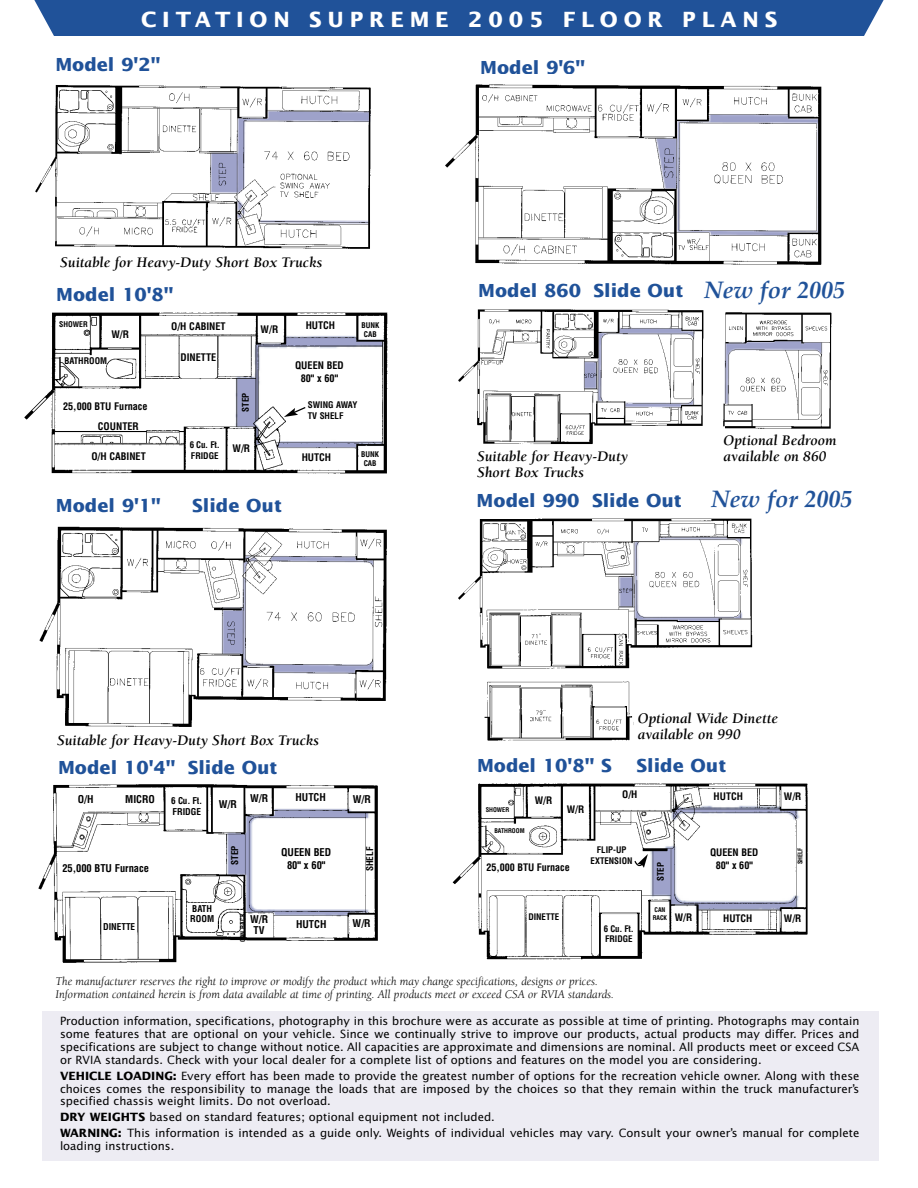
<style>
.page{position:relative;width:918px;height:1188px;background:#fff}
.page>*{position:absolute;margin:0;border:0;box-sizing:border-box;transform-origin:0 0}
.t1{font:700 21px "Lucida Sans";letter-spacing:.275em;color:#fff}
.t2{font:700 18px "Lucida Sans";color:#205299}
.t3{font:italic 700 15px/16.5px "Berkeley";color:#000}
.t4{font:italic 12px/13.5px "Berkeley";color:#000}
.t5{font:11.4px/12.9px "Lucida Sans";color:#000;text-align:justify}
.t6{font:700 condensed 10.5px/13.2px "Helvetica";color:#000;text-align:center}
.t7{font:700 condensed 10.2px/12.6px "Helvetica";color:#000;text-align:center}
.t8{font:700 condensed 9.15px/11.1px "Helvetica";color:#000}
.t9{font:700 condensed 9px/10.8px "Helvetica";color:#000}
.t10{font:700 condensed 8.85px/10.6px "Helvetica";color:#000}
.t11{font:700 condensed 7.65px/9.1px "Helvetica";color:#000;text-align:center}
.t12{font:700 condensed 6.6px "Helvetica";color:#000}
.t13{font:700 condensed 6.3px "Helvetica";color:#000}
.s1{font-family:"Palatino";font-style:italic;font-size:24px}
.s2{font-weight:700}
</style>
<div class="page">
<img style="left:38px;top:784px;width:340px;height:179px">
<img style="left:24px;top:312px;width:364px;height:162px">
<div style="left:34px;top:0;width:850px;height:36px;background:#205299"></div>
<svg style="left:284px;top:406px;width:23px;height:11px"></svg>
<img style="left:452px;top:783px;width:356px;height:177px">
<svg style="left:633px;top:854px;width:15px;height:14px"></svg>
<div style="left:42px;top:1012px;width:837px;height:149px;background:#edecf3"></div>
<img style="left:723px;top:312px;width:109px;height:117px">
<img style="left:458px;top:309px;width:246px;height:136px">
<img style="left:458px;top:518px;width:295px;height:223px">
<img style="left:445px;top:84px;width:377px;height:181px">
<img style="left:39px;top:526px;width:348px;height:201px">
<img style="left:35px;top:85px;width:336px;height:164px">
<div style="left:634px;top:718px;width:94px;height:22px;background:#fff"></div>
<div style="left:637px;top:649px;width:53px;height:24px;background:#fff"></div>
<h1 class="t1" style="left:141px;top:10px;width:637px">CITATION SUPREME 2005 FLOOR PLANS</h1>
<h2 class="t2" style="left:480px;top:60px;width:106px">Model 9'6"</h2>
<h2 class="t2" style="left:55px;top:57px;width:106px">Model 9'2"</h2>
<h3 class="t3" style="left:60px;top:255px;width:264px">Suitable for Heavy-Duty Short Box Trucks</h3>
<h2 class="t2" style="left:56px;top:287px;width:119px">Model 10'8"</h2>
<p class="t11" style="left:59px;top:320px;width:30px">SHOWER</p>
<p class="t7" style="left:111px;top:329px;width:19px">W/R</p>
<p class="t9" style="left:64px;top:356px;width:44px">BATHROOM</p>
<p class="t7" style="left:171px;top:321px;width:56px">O/H CABINET</p>
<p class="t7" style="left:181px;top:352px;width:37px">DINETTE</p>
<p class="t7" style="left:261px;top:324px;width:19px">W/R</p>
<p class="t7" style="left:63px;top:400px;width:86px">25,000 BTU Furnace</p>
<p class="t7" style="left:98px;top:420px;width:42px">COUNTER</p>
<p class="t7" style="left:91px;top:451px;width:56px">O/H CABINET</p>
<p class="t9" style="left:190px;top:441px;width:32px">6 Cu. Ft.<br>FRIDGE</p>
<p class="t9" style="left:241px;top:412px;width:20px;rotate:-90deg">STEP</p>
<p class="t7" style="left:233px;top:443px;width:19px">W/R</p>
<h2 class="t2" style="left:56px;top:498px;width:106px">Model 9'1"</h2>
<h2 class="t2" style="left:192px;top:498px;width:91px">Slide Out</h2>
<p class="t7" style="left:306px;top:320px;width:31px">HUTCH</p>
<p class="t11" style="left:361px;top:322px;width:19px">BUNK<br>CAB</p>
<p class="t7" style="left:295px;top:360px;width:50px">QUEEN BED<br>80" x 60"</p>
<p class="t9" style="left:308px;top:401px;width:51px;line-height:10.2px">SWING AWAY<br>TV SHELF</p>
<p class="t7" style="left:302px;top:452px;width:31px">HUTCH</p>
<p class="t11" style="left:361px;top:450px;width:19px">BUNK<br>CAB</p>
<h3 class="t3" style="left:57px;top:734px;width:264px">Suitable for Heavy-Duty Short Box Trucks</h3>
<h2 class="t2" style="left:478px;top:284px;width:369px">Model 860 Slide Out <span class="s1">New for 2005</span></h2>
<h3 class="t3" style="left:477px;top:449px;width:152px">Suitable for Heavy-Duty<br>Short Box Trucks</h3>
<h3 class="t3" style="left:724px;top:433px;width:114px">Optional Bedroom available on 860</h3>
<h2 class="t2" style="left:477px;top:493px;width:377px">Model 990 Slide Out <span class="s1">New for 2005</span></h2>
<h3 class="t3" style="left:638px;top:711px;width:142px">Optional Wide Dinette available on 990</h3>
<h2 class="t2" style="left:58px;top:760px;width:221px">Model 10'4" Slide Out</h2>
<h2 class="t2" style="left:477px;top:758px;width:136px">Model 10'8" S</h2>
<h2 class="t2" style="left:637px;top:758px;width:91px">Slide Out</h2>
<p class="t6" style="left:78px;top:793px;width:17px">O/H</p>
<p class="t6" style="left:125px;top:793px;width:31px">MICRO</p>
<p class="t8" style="left:171px;top:796px;width:33px">6 Cu. Ft.<br>FRIDGE</p>
<p class="t6" style="left:219px;top:799px;width:20px">W/R</p>
<p class="t6" style="left:296px;top:792px;width:32px">HUTCH</p>
<p class="t6" style="left:250px;top:792px;width:20px">W/R</p>
<p class="t6" style="left:353px;top:793px;width:20px">W/R</p>
<p class="t13" style="left:486px;top:807px;width:25px">SHOWER</p>
<p class="t13" style="left:494px;top:828px;width:32px">BATHROOM</p>
<p class="t7" style="left:535px;top:795px;width:19px">W/R</p>
<p class="t7" style="left:567px;top:804px;width:19px">W/R</p>
<p class="t7" style="left:622px;top:789px;width:17px">O/H</p>
<p class="t7" style="left:714px;top:791px;width:31px">HUTCH</p>
<p class="t7" style="left:784px;top:791px;width:19px">W/R</p>
<p class="t6" style="left:62px;top:863px;width:88px">25,000 BTU Furnace</p>
<p class="t8" style="left:103px;top:922px;width:34px">DINETTE</p>
<p class="t8" style="left:190px;top:904px;width:25px;line-height:10.5px">BATH<br>ROOM</p>
<p class="t8" style="left:230px;top:865px;width:21px;rotate:-90deg">STEP</p>
<p class="t8" style="left:365px;top:871px;width:26px;rotate:-90deg">SHELF</p>
<p class="t6" style="left:281px;top:846px;width:52px">QUEEN BED<br>80" x 60"</p>
<p class="t12" style="left:240px;top:942px;width:30px;rotate:-90deg">CAN RACK</p>
<p class="t6" style="left:250px;top:915px;width:20px;line-height:10.5px">W/R<br>TV</p>
<p class="t6" style="left:296px;top:918px;width:32px">HUTCH</p>
<p class="t6" style="left:353px;top:918px;width:20px">W/R</p>
<p class="t10" style="left:591px;top:846px;width:43px;line-height:10.2px;text-align:center">FLIP-UP<br>EXTENSION</p>
<p class="t13" style="left:798px;top:864px;width:18px;rotate:-90deg">SHELF</p>
<p class="t7" style="left:710px;top:847px;width:50px">QUEEN BED<br>80" x 60"</p>
<p class="t10" style="left:656px;top:881px;width:20px;rotate:-90deg">STEP</p>
<p class="t13" style="left:654px;top:907px;width:12px">CAN</p>
<p class="t7" style="left:486px;top:862px;width:85px">25,000 BTU Furnace</p>
<p class="t7" style="left:675px;top:912px;width:19px">W/R</p>
<p class="t7" style="left:784px;top:913px;width:19px">W/R</p>
<p class="t10" style="left:528px;top:913px;width:33px">DINETTE</p>
<p class="t13" style="left:653px;top:915px;width:16px">RACK</p>
<p class="t7" style="left:723px;top:913px;width:31px">HUTCH</p>
<p class="t10" style="left:604px;top:924px;width:31px">6 Cu. Ft.<br>FRIDGE</p>
<p class="t4" style="left:55px;top:976px;width:560px">The manufacturer reserves the right to improve or modify the product which may change specifications, designs or prices.<br>Information contained herein is from data available at time of printing. All products meet or exceed CSA or RVIA standards.</p>
<p class="t5" style="left:60px;top:1016px;width:801px">Production information, specifications, photography in this brochure were as accurate as possible at time of printing. Photographs may contain some features that are optional on your vehicle. Since we continually strive to improve our products, actual products may differ. Prices and specifications are subject to change without notice. All capacities are approximate and dimensions are nominal. All products meet or exceed CSA or RVIA standards. Check with your local dealer for a complete list of options and features on the model you are considering.</p>
<p class="t5" style="left:60px;top:1070px;width:801px"><span class="s2">VEHICLE LOADING:</span> Every effort has been made to provide the greatest number of options for the recreation vehicle owner. Along with these choices comes the responsibility to manage the loads that are imposed by the choices so that they remain within the truck manufacturer’s specified chassis weight limits. Do not overload.</p>
<p class="t5" style="left:60px;top:1110px;width:801px;line-height:15.8px"><span class="s2">DRY WEIGHTS</span> based on standard features; optional equipment not included.<br><span class="s2">WARNING:</span> This information is intended as a guide only. Weights of individual vehicles may vary. Consult your owner’s manual for complete</p>
<p class="t5" style="left:60px;top:1140px;width:116px">loading instructions.</p>
</div>
